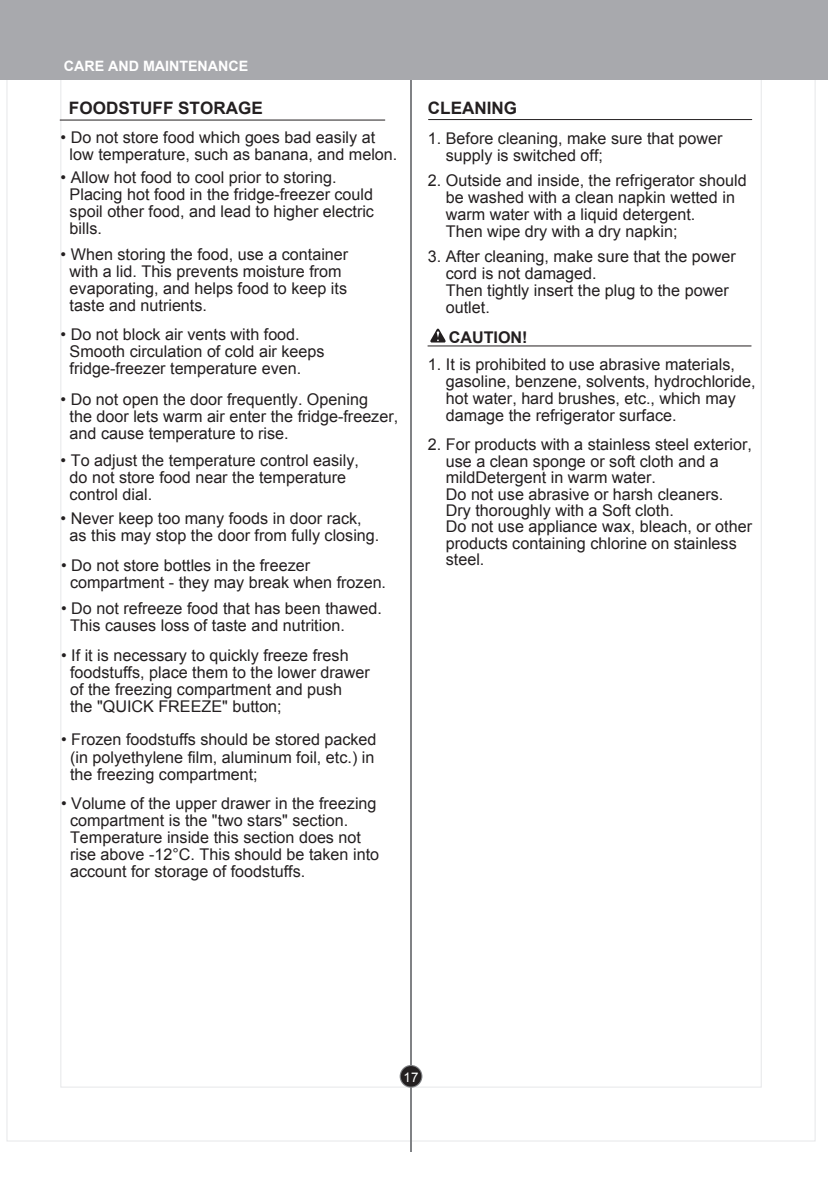
<style>
.page{position:relative;width:828px;height:1197px;background:#fff}
.page>*{position:absolute;margin:0;border:0;box-sizing:border-box;transform-origin:0 0}
.t1{font:700 17.2px "Arial";color:#231f20}
.t2{font:16.2px/17px "Arial";color:#231f20}
.t3{font:700 16.2px "Arial";color:#231f20}
.t4{font:700 14.2px "Arial";color:#fff}
.t5{font:13.4px "Arial";color:#fff}
</style>
<div class="page">
<hr style="left:410px;top:63px;width:2px;height:1088px;background:#808285">
<svg style="left:400px;top:1064px;width:22px;height:23px"></svg>
<div style="left:401px;top:1065px;width:20px;height:21px;background:#231f20;border-radius:50%"></div>
<div style="left:0;top:0;width:828px;height:80px;background:#a8a9ad"></div>
<hr style="left:60px;top:120px;width:325px;height:1px;background:#231f20">
<hr style="left:428px;top:119px;width:324px;height:1px;background:#231f20">
<hr style="left:428px;top:345px;width:323px;height:1px;background:#231f20">
<svg style="left:430px;top:328px;width:16px;height:14px"></svg>
<p class="t4" style="left:64px;top:57px;width:186px">CARE AND MAINTENANCE</p>
<p class="t1" style="left:69px;top:96px;width:195px">FOODSTUFF STORAGE</p>
<p class="t2" style="left:70px;top:129px;width:329px;text-indent:-9px">• Do not store food which goes bad easily at low temperature, such as banana, and melon.</p>
<p class="t2" style="left:70px;top:169px;width:306px;text-indent:-9px">• Allow hot food to cool prior to storing.<br>Placing hot food in the fridge-freezer could spoil other food, and lead to higher electric bills.</p>
<p class="t2" style="left:70px;top:246px;width:280px;text-indent:-9px">• When storing the food, use a container with a lid. This prevents moisture from evaporating, and helps food to keep its taste and nutrients.</p>
<p class="t2" style="left:70px;top:326px;width:256px;text-indent:-9px">• Do not block air vents with food.<br>Smooth circulation of cold air keeps fridge-freezer temperature even.</p>
<p class="t2" style="left:70px;top:391px;width:330px;text-indent:-9px">• Do not open the door frequently. Opening<br>the door lets warm air enter the fridge-freezer, and cause temperature to rise.</p>
<p class="t2" style="left:70px;top:452px;width:291px;text-indent:-9px">• To adjust the temperature control easily, do not store food near the temperature control dial.</p>
<p class="t2" style="left:70px;top:510px;width:311px;text-indent:-9px">• Never keep too many foods in door rack, as this may stop the door from fully closing.</p>
<p class="t2" style="left:70px;top:557px;width:317px;text-indent:-9px">• Do not store bottles in the freezer compartment - they may break when frozen.</p>
<p class="t2" style="left:70px;top:600px;width:313px;text-indent:-9px">• Do not refreeze food that has been thawed.<br>This causes loss of taste and nutrition.</p>
<p class="t2" style="left:70px;top:647px;width:301px;text-indent:-9px">• If it is necessary to quickly freeze fresh foodstuffs, place them to the lower drawer of the freezing compartment and push<br>the "QUICK FREEZE" button;</p>
<p class="t2" style="left:70px;top:731px;width:308px;text-indent:-9px">• Frozen foodstuffs should be stored packed (in polyethylene film, aluminum foil, etc.) in the freezing compartment;</p>
<p class="t2" style="left:70px;top:794px;width:310px;text-indent:-9px">• Volume of the upper drawer in the freezing compartment is the "two stars" section.<br>Temperature inside this section does not rise above -12°C. This should be taken into account for storage of foodstuffs.</p>
<p class="t1" style="left:428px;top:96px;width:91px">CLEANING</p>
<p class="t2" style="left:428px;top:130px;width:296px">1. Before cleaning, make sure that power</p>
<p class="t2" style="left:446px;top:147px;width:159px">supply is switched off;</p>
<p class="t2" style="left:428px;top:172px;width:320px">2. Outside and inside, the refrigerator should</p>
<p class="t2" style="left:446px;top:189px;width:291px">be washed with a clean napkin wetted in warm water with a liquid detergent.<br>Then wipe dry with a dry napkin;</p>
<p class="t2" style="left:446px;top:248px;width:291px;text-indent:-18px">3. After cleaning, make sure that the power cord is not damaged.<br>Then tightly insert the plug to the power outlet.</p>
<p class="t3" style="left:449px;top:326px;width:80px">CAUTION!</p>
<p class="t2" style="left:428px;top:356px;width:309px">1. It is prohibited to use abrasive materials,</p>
<p class="t2" style="left:446px;top:373px;width:311px">gasoline, benzene, solvents, hydrochloride, hot water, hard brushes, etc., which may damage the refrigerator surface.</p>
<p class="t2" style="left:446px;top:436px;width:308px;line-height:16.4px;text-indent:-18px">2. For products with a stainless steel exterior, use a clean sponge or soft cloth and a mildDetergent in warm water.<br>Do not use abrasive or harsh cleaners.<br>Dry thoroughly with a Soft cloth.<br>Do not use appliance wax, bleach, or other products containing chlorine on stainless steel.</p>
<p class="t5" style="left:404px;top:1067px;width:16px">17</p>
</div>
